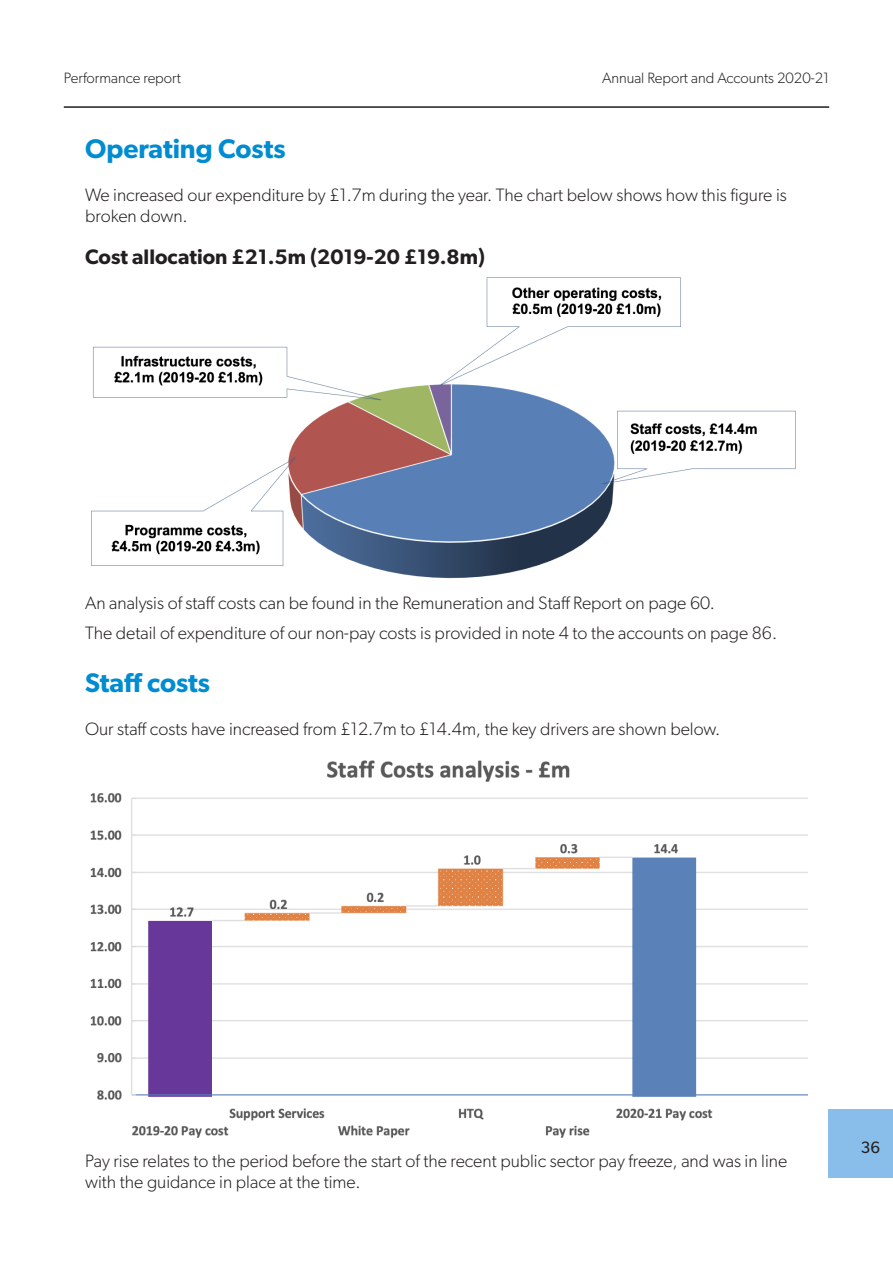
<style>
.page{position:relative;width:893px;height:1263px;background:#fff}
.page>*{position:absolute;margin:0;border:0;box-sizing:border-box;transform-origin:0 0}
.Sub_heading_1_blue{font:600 27px "Gibson";color:#008cd2}
.black_14pt_bold{font:600 21px "Gibson";color:#231f20}
.Body_text{font:18px/21.6px "Gibson Light 2";color:#231f20}
.t1{font:16.5px "Gibson";color:#231f20}
.t2{font:300 15px "Gibson";color:#231f20}
</style>
<div class="page">
<img style="left:91px;top:277px;width:705px;height:302px">
<img style="left:90px;top:760px;width:718px;height:378px">
<hr style="left:64px;top:106px;width:765px;height:2px;background:#1d1e1f">
<div style="left:828px;top:1110px;width:65px;height:68px;background:#88bee9"></div>
<p class="t2" style="left:64px;top:69px;width:119px">Performance report</p>
<p class="t2" style="left:602px;top:69px;width:229px">Annual Report and Accounts 2020-21</p>
<p class="Sub_heading_1_blue" style="left:85px;top:132px;width:202px">Operating Costs</p>
<p class="Body_text" style="left:85px;top:183px;width:703px">We increased our expenditure by £1.7m during the year. The chart below shows how this figure is broken down.</p>
<p class="black_14pt_bold" style="left:85px;top:245px;width:402px">Cost allocation £21.5m (2019-20 £19.8m)</p>
<p class="Body_text" style="left:85px;top:591px;width:631px">An analysis of staff costs can be found in the Remuneration and Staff Report on page 60.</p>
<p class="Body_text" style="left:85px;top:621px;width:694px">The detail of expenditure of our non-pay costs is provided in note 4 to the accounts on page 86.</p>
<p class="Sub_heading_1_blue" style="left:85px;top:667px;width:127px">Staff costs</p>
<p class="Body_text" style="left:85px;top:718px;width:637px">Our staff costs have increased from £12.7m to £14.4m, the key drivers are shown below.</p>
<p class="Body_text" style="left:85px;top:1149px;width:704px">Pay rise relates to the period before the start of the recent public sector pay freeze, and was in line with the guidance in place at the time.</p>
<p class="t1" style="left:861px;top:1137px;width:21px">36</p>
</div>
